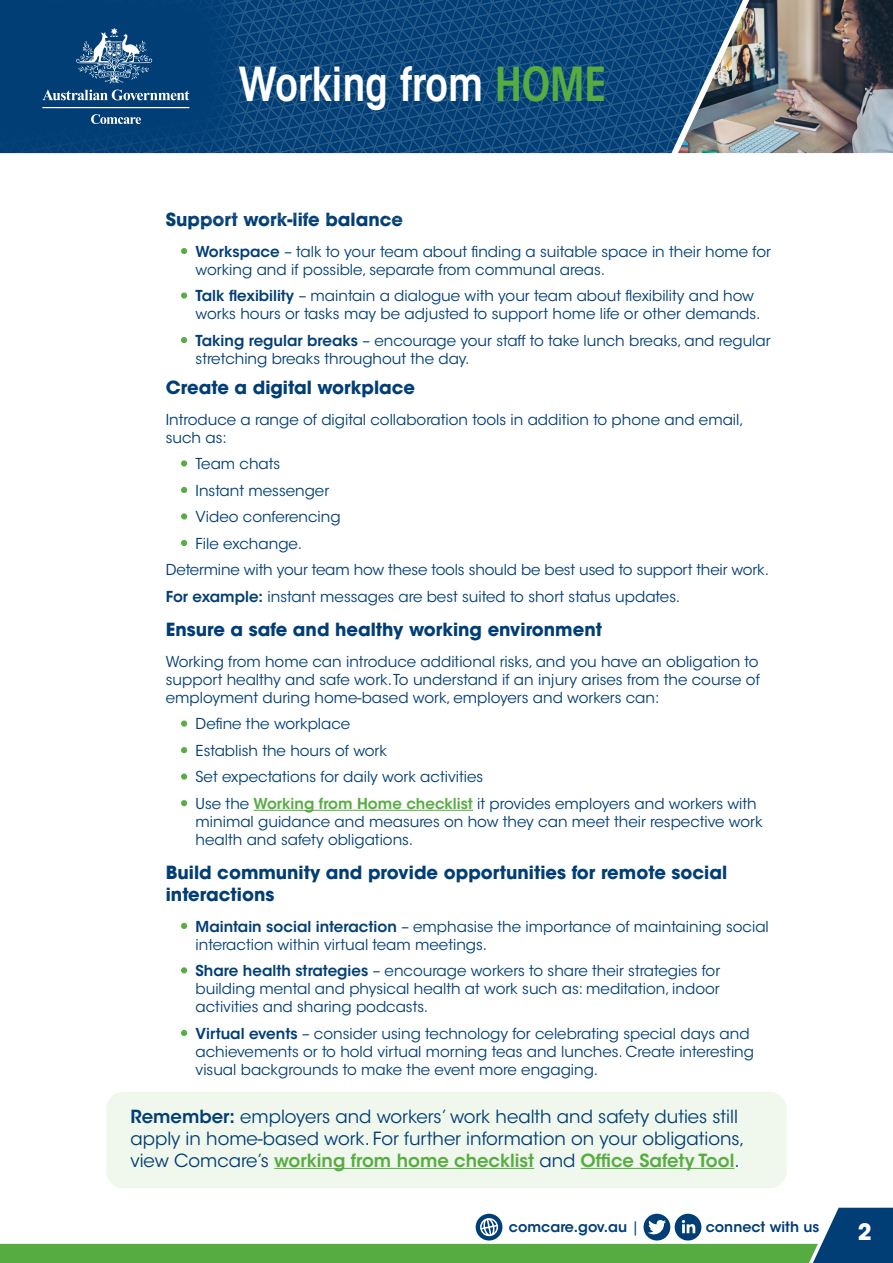
<style>
.page{position:relative;width:893px;height:1263px;background:#fff}
.page>*{position:absolute;margin:0;border:0;box-sizing:border-box;transform-origin:0 0}
.t1{font:600 condensed 46.5px "ITC Avant Garde Std";letter-spacing:-.01em;color:#fff}
.t2{font:700 22.5px "ITC Avant Garde Std";color:#fff}
.Paragraph_Style_1{font:18px/21.6px "ITC Avant Garde Std";color:#003e75}
.BODY_TEXT{font:700 18px/21.6px "ITC Avant Garde Std";color:#003e75}
.BODY_TEXT-2{font:15px/18px "ITC Avant Garde Std";color:#003e75}
.t3{font:600 14.25px "ITC Avant Garde Std";color:#003e75}
.s1{color:#56ac41}
.s2{font-weight:700;color:#56ac41}
.s3{font-weight:600}
.s4{font-weight:600;color:#56ac41}
.s5{font-weight:400}
</style>
<div class="page">
<div style="left:106px;top:1092px;width:681px;height:96px;background:#f0f7ec;border-radius:17px"></div>
<hr style="left:254px;top:810px;width:219px;height:1px;background:#56ac41">
<svg style="left:191px;top:0;width:102px;height:154px;background:#0f497d"></svg>
<svg style="left:293px;top:0;width:8px;height:154px"></svg>
<svg style="left:301px;top:0;width:84px;height:154px;background:#0e487c"></svg>
<svg style="left:385px;top:0;width:95px;height:154px;background:#0e487c"></svg>
<svg style="left:480px;top:0;width:240px;height:154px;background:#0e487c"></svg>
<svg style="left:572px;top:0;width:131px;height:154px;background:#0f497d"></svg>
<img style="left:678px;top:0;width:215px;height:153px">
<div style="left:0;top:0;width:238px;height:153px;background:#003e75"></div>
<svg style="left:0;top:27px;width:191px;height:127px"></svg>
<hr style="left:274px;top:1168px;width:260px;height:1px;background:#56ac41">
<hr style="left:581px;top:1168px;width:153px;height:1px;background:#56ac41">
<svg style="left:0;top:1208px;width:893px;height:55px"></svg>
<h1 class="t1" style="left:239px;top:55px;width:370px">Working from <span class="s1">HOME</span></h1>
<p class="BODY_TEXT" style="left:166px;top:208px;width:239px">Support work-life balance</p>
<p class="BODY_TEXT-2" style="left:196px;top:242px;width:577px;text-indent:-17px"><span class="s2">•</span> <span class="s3">Workspace</span> – talk to your team about finding a suitable space in their home for working and if possible, separate from communal areas.</p>
<p class="BODY_TEXT-2" style="left:196px;top:287px;width:566px;text-indent:-17px"><span class="s2">•</span> <span class="s3">Talk flexibility</span> – maintain a dialogue with your team about flexibility and how works hours or tasks may be adjusted to support home life or other demands.</p>
<p class="BODY_TEXT-2" style="left:196px;top:331px;width:577px;text-indent:-17px"><span class="s2">•</span> <span class="s3">Taking regular breaks</span> – encourage your staff to take lunch breaks, and regular stretching breaks throughout the day.</p>
<p class="BODY_TEXT" style="left:166px;top:376px;width:251px">Create a digital workplace</p>
<p class="BODY_TEXT-2" style="left:166px;top:410px;width:579px">Introduce a range of digital collaboration tools in addition to phone and email, such as:</p>
<p class="BODY_TEXT-2" style="left:179px;top:455px;width:103px"><span class="s2">•</span> Team chats</p>
<p class="BODY_TEXT-2" style="left:179px;top:481px;width:152px"><span class="s2">•</span> Instant messenger</p>
<p class="BODY_TEXT-2" style="left:179px;top:508px;width:164px"><span class="s2">•</span> Video conferencing</p>
<p class="BODY_TEXT-2" style="left:179px;top:534px;width:125px"><span class="s2">•</span> File exchange.</p>
<p class="BODY_TEXT-2" style="left:166px;top:561px;width:605px">Determine with your team how these tools should be best used to support their work.</p>
<p class="BODY_TEXT-2" style="left:166px;top:587px;width:516px"><span class="s3">For example:</span> instant messages are best suited to short status updates.</p>
<p class="BODY_TEXT" style="left:166px;top:618px;width:438px">Ensure a safe and healthy working environment</p>
<p class="BODY_TEXT-2" style="left:166px;top:652px;width:595px;text-align:justify">Working from home can introduce additional risks, and you have an obligation to support healthy and safe work. To understand if an injury arises from the course of employment during home-based work, employers and workers can:</p>
<p class="BODY_TEXT-2" style="left:179px;top:715px;width:173px"><span class="s2">•</span> Define the workplace</p>
<p class="BODY_TEXT-2" style="left:179px;top:741px;width:210px"><span class="s2">•</span> Establish the hours of work</p>
<p class="BODY_TEXT-2" style="left:179px;top:768px;width:306px"><span class="s2">•</span> Set expectations for daily work activities</p>
<p class="BODY_TEXT-2" style="left:196px;top:794px;width:568px;text-indent:-17px"><span class="s2">•</span> Use the <span class="s4">Working from Home checklist</span> it provides employers and workers with minimal guidance and measures on how they can meet their respective work health and safety obligations.</p>
<p class="BODY_TEXT" style="left:166px;top:862px;width:563px">Build community and provide opportunities for remote social interactions</p>
<p class="BODY_TEXT-2" style="left:196px;top:917px;width:575px;text-indent:-17px"><span class="s2">•</span> <span class="s3">Maintain social interaction</span> – emphasise the importance of maintaining social interaction within virtual team meetings.</p>
<p class="BODY_TEXT-2" style="left:196px;top:962px;width:526px;text-align:justify;text-indent:-17px"><span class="s2">•</span> <span class="s3">Share health strategies</span> – encourage workers to share their strategies for building mental and physical health at work such as: meditation, indoor activities and sharing podcasts.</p>
<p class="BODY_TEXT-2" style="left:196px;top:1024px;width:560px;text-indent:-17px"><span class="s2">•</span> <span class="s3">Virtual events</span> – consider using technology for celebrating special days and achievements or to hold virtual morning teas and lunches. Create interesting visual backgrounds to make the event more engaging.</p>
<p class="Paragraph_Style_1" style="left:130px;top:1106px;width:616px"><span class="s3">Remember:</span> employers and workers’ work health and safety duties still apply in home-based work. For further information on your obligations, view Comcare’s <span class="s4">working from home checklist</span> and <span class="s4">Office Safety Tool</span>.</p>
<p class="t3" style="left:509px;top:1217px;width:132px">comcare.gov.au <span class="s5">|</span></p>
<p class="t3" style="left:706px;top:1217px;width:115px">connect with us</p>
<h2 class="t2" style="left:858px;top:1217px;width:15px">2</h2>
</div>
